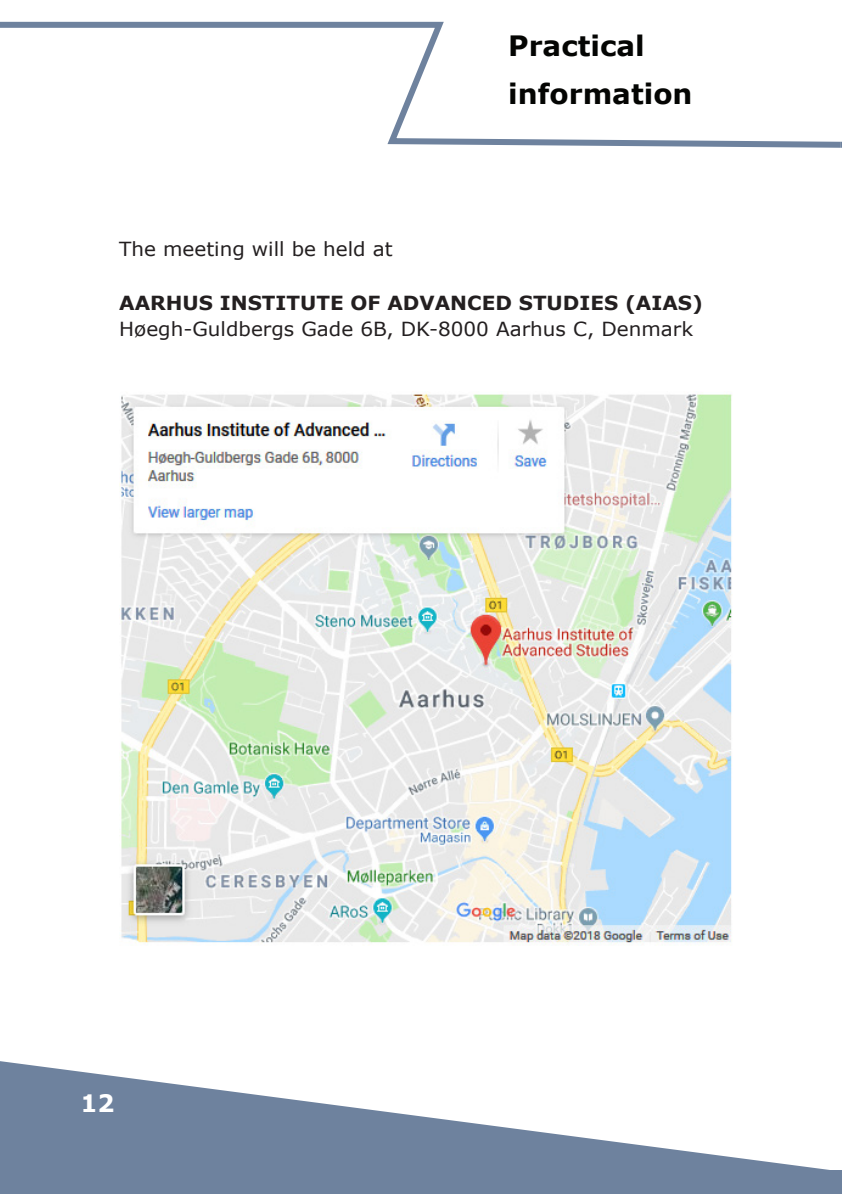
<style>
.page{position:relative;width:842px;height:1194px;background:#fff}
.page>*{position:absolute;margin:0;border:0;box-sizing:border-box;transform-origin:0 0}
.sidehoved{font:700 28px/48px "Verdana";color:#040503}
.t1{font:700 24px "Verdana";color:#fff}
.sidehoved-2{font:19.4px "Verdana";color:#231f20}
.sidehoved-3{font:700 19.4px "Verdana";color:#231f20}
</style>
<div class="page">
<svg style="left:0;top:1061px;width:822px;height:108px"></svg>
<svg style="left:0;top:21px;width:834px;height:127px"></svg>
<svg style="left:834px;top:141px;width:8px;height:7px"></svg>
<div style="left:0;top:1169px;width:842px;height:24px;background:#6e829e"></div>
<img style="left:119px;top:393px;width:613px;height:551px">
<p class="sidehoved" style="left:508px;top:21px;width:186px">Practical information</p>
<p class="sidehoved-2" style="left:119px;top:235px;width:275px">The meeting will be held at</p>
<p class="sidehoved-3" style="left:119px;top:289px;width:585px">AARHUS INSTITUTE OF ADVANCED STUDIES (AIAS)</p>
<p class="sidehoved-2" style="left:119px;top:315px;width:576px">Høegh-Guldbergs Gade 6B, DK-8000 Aarhus C, Denmark</p>
<p class="t1" style="left:80px;top:1086px;width:36px">12</p>
</div>
